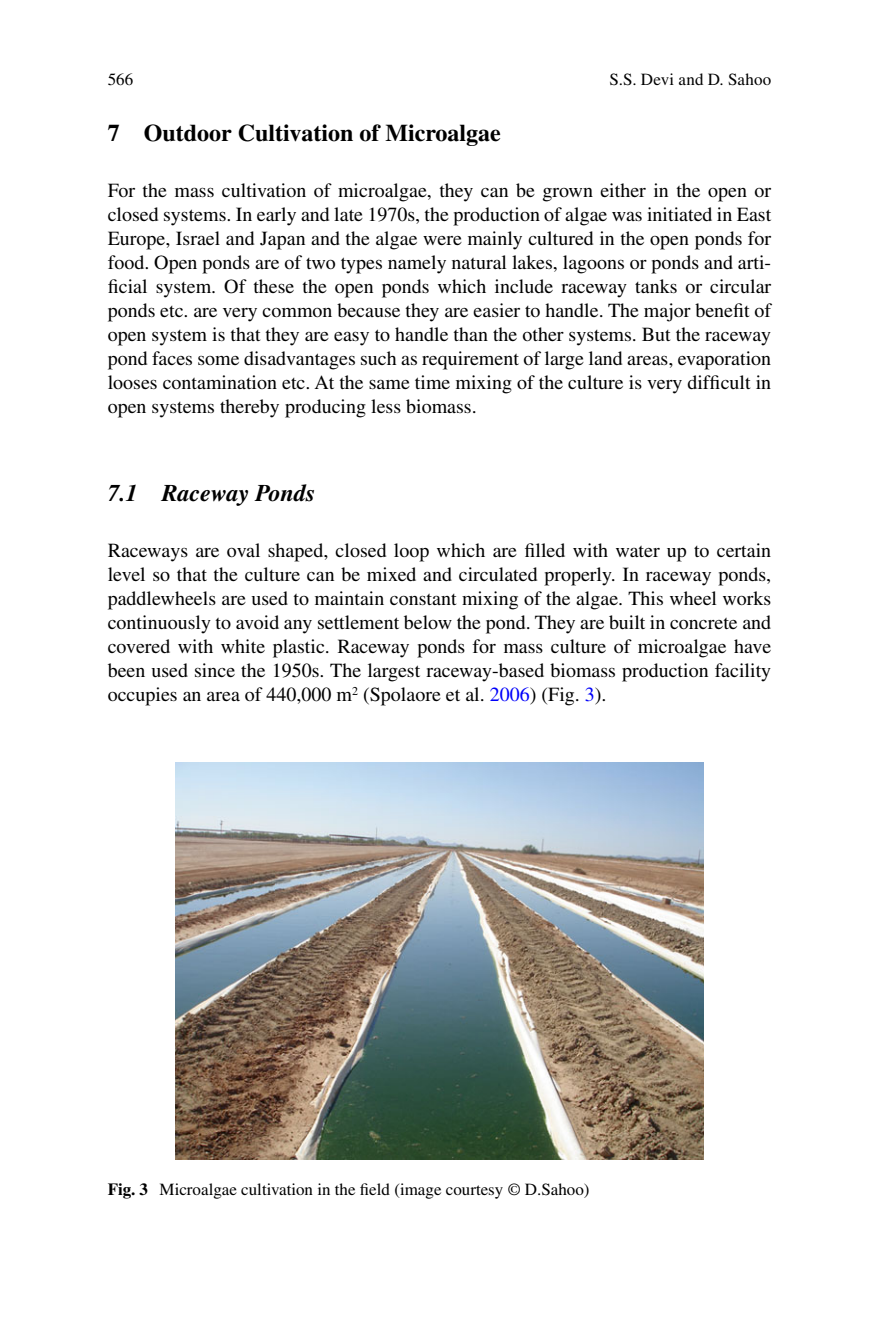
<style>
.page{position:relative;width:879px;height:1333px;background:#fff}
.page>*{position:absolute;margin:0;border:0;box-sizing:border-box;transform-origin:0 0}
.t1{font:700 24px "Fcshdd Pqjlql Times";color:#000}
.t2{font:italic 700 24px "Rtvkjh Nyvlfd Times";color:#000}
.t3{font:20px/24px "Vktxbx Xgbjbt Times";color:#000;text-align:justify}
.t4{font:17px "Vktxbx Xgbjbt Times";color:#000}
.s1{color:#0000fa}
.s2{font-family:"Fcshdd Pqjlql Times";font-weight:700}
</style>
<div class="page">
<img style="left:175px;top:762px;width:529px;height:397px">
<p class="t4" style="left:108px;top:73px;width:27px">566</p>
<p class="t1" style="left:108px;top:124px;width:395px">7 Outdoor Cultivation of Microalgae</p>
<p class="t3" style="left:108px;top:180px;width:665px">For the mass cultivation of microalgae, they can be grown either in the open or closed systems. In early and late 1970s, the production of algae was initiated in East Europe, Israel and Japan and the algae were mainly cultured in the open ponds for food. Open ponds are of two types namely natural lakes, lagoons or ponds and arti&shy;ficial system. Of these the open ponds which include raceway tanks or circular ponds etc. are very common because they are easier to handle. The major benefit of open system is that they are easy to handle than the other systems. But the raceway pond faces some disadvantages such as requirement of large land areas, evaporation looses contamination etc. At the same time mixing of the culture is very difficult in open systems thereby producing less biomass.</p>
<p class="t4" style="left:609px;top:73px;width:163px">S.S. Devi and D. Sahoo</p>
<p class="t2" style="left:108px;top:484px;width:209px">7.1 Raceway Ponds</p>
<p class="t3" style="left:108px;top:540px;width:665px">Raceways are oval shaped, closed loop which are filled with water up to certain level so that the culture can be mixed and circulated properly. In raceway ponds, paddlewheels are used to maintain constant mixing of the algae. This wheel works continuously to avoid any settlement below the pond. They are built in concrete and covered with white plastic. Raceway ponds for mass culture of microalgae have been used since the 1950s. The largest raceway-based biomass production facility occupies an area of 440,000 m <sup>2</sup> (Spolaore et al. <span class="s1">2006</span> ) (Fig. <span class="s1">3</span> ).</p>
<p class="t4" style="left:108px;top:1182px;width:483px"><span class="s2">Fig. 3</span> Microalgae cultivation in the field (image courtesy © D.Sahoo)</p>
</div>
